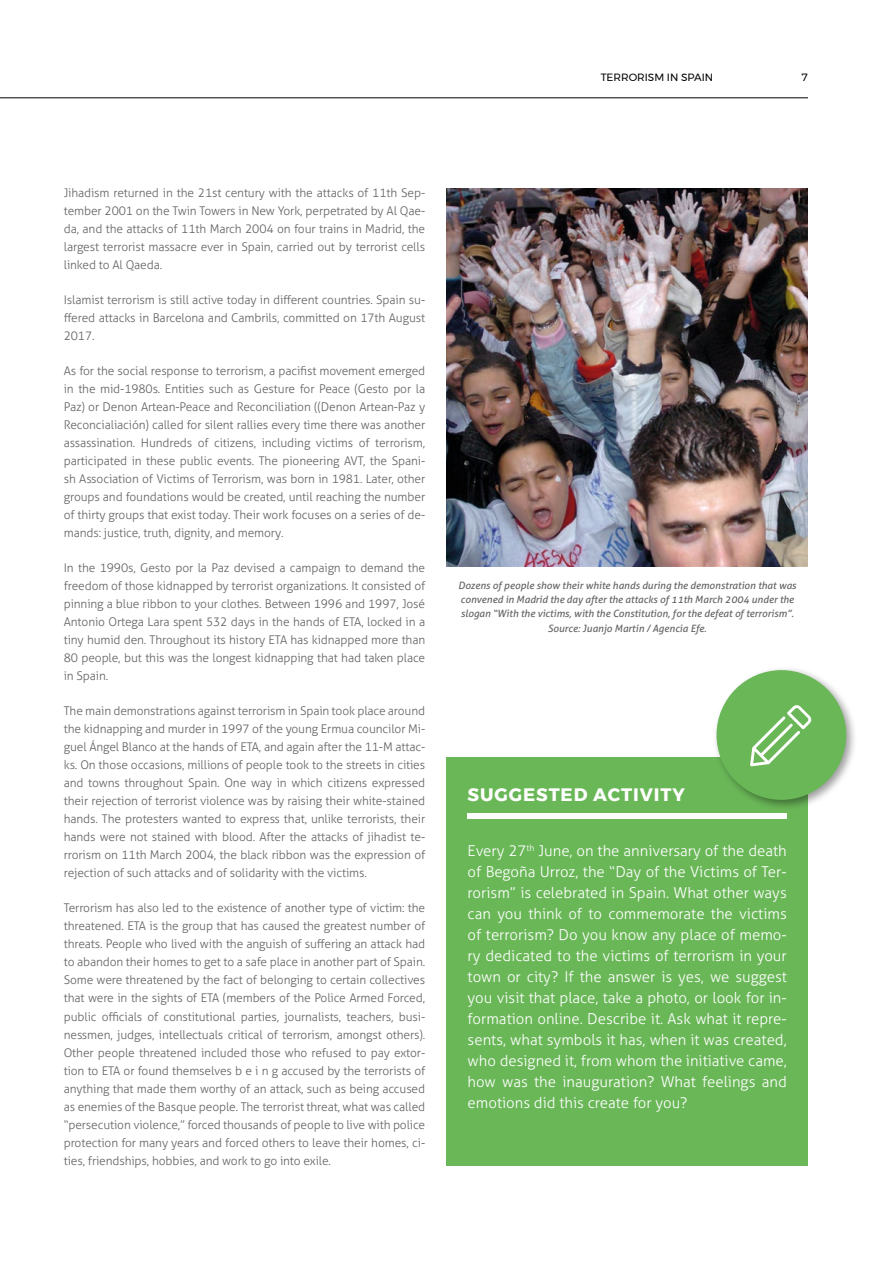
<style>
.page{position:relative;width:893px;height:1263px;background:#fff}
.page>*{position:absolute;margin:0;border:0;box-sizing:border-box;transform-origin:0 0}
.t1{font:700 18px "Montserrat";letter-spacing:.05em;color:#fff}
.credit_text{font:300 15px/21px "Aller";color:#fff;text-align:justify}
.credit_text-2{font:300 12px/18px "Aller";letter-spacing:-.01em;color:#646363;text-align:justify}
.t2{font:10.5px "Montserrat";color:#000}
.credit_text-3{font:italic 10.05px "Aller";color:#646363}
</style>
<div class="page">
<div style="left:446px;top:757px;width:362px;height:408px;background:#6ab758"></div>
<hr style="left:0;top:97px;width:808px;height:1px;background:#000">
<div style="left:468px;top:814px;width:319px;height:5px;background:#fff"></div>
<div style="left:712px;top:666px;width:146px;height:145px;background:#000;opacity:.4"></div>
<div style="left:716px;top:670px;width:130px;height:130px;background:#6ab758;border-radius:50%"></div>
<svg style="left:750px;top:705px;width:62px;height:61px"></svg>
<img style="left:446px;top:189px;width:362px;height:377px">
<p class="t2" style="left:601px;top:70px;width:114px">TERRORISM IN SPAIN</p>
<p class="t2" style="left:802px;top:69px;width:7px">7</p>
<p class="credit_text-2" style="left:64px;top:184px;width:363px">Jihadism returned in the 21st century with the attacks of 11th Sep&shy;tember 2001 on the Twin Towers in New York, perpetrated by Al Qae&shy;da, and the attacks of 11th March 2004 on four trains in Madrid, the largest terrorist massacre ever in Spain, carried out by terrorist cells linked to Al Qaeda.</p>
<p class="credit_text-2" style="left:64px;top:291px;width:363px">Islamist terrorism is still active today in different countries. Spain su&shy;ffered attacks in Barcelona and Cambrils, committed on 17th August 2017.</p>
<p class="credit_text-2" style="left:64px;top:362px;width:363px">As for the social response to terrorism, a pacifist movement emerged in the mid-1980s. Entities such as Gesture for Peace (Gesto por la Paz) or Denon Artean-Peace and Reconciliation ((Denon Artean-Paz y Reconcialiación) called for silent rallies every time there was another assassination. Hundreds of citizens, including victims of terrorism, participated in these public events. The pioneering AVT, the Spani&shy;sh Association of Victims of Terrorism, was born in 1981. Later, other groups and foundations would be created, until reaching the number of thirty groups that exist today. Their work focuses on a series of de&shy;mands: justice, truth, dignity, and memory.</p>
<p class="credit_text-2" style="left:64px;top:559px;width:363px">In the 1990s, Gesto por la Paz devised a campaign to demand the freedom of those kidnapped by terrorist organizations. It consisted of pinning a blue ribbon to your clothes. Between 1996 and 1997, José Antonio Ortega Lara spent 532 days in the hands of ETA, locked in a tiny humid den. Throughout its history ETA has kidnapped more than 80 people, but this was the longest kidnapping that had taken place in Spain.</p>
<p class="credit_text-2" style="left:64px;top:702px;width:363px">The main demonstrations against terrorism in Spain took place around the kidnapping and murder in 1997 of the young Ermua councilor Mi&shy;guel Ángel Blanco at the hands of ETA, and again after the 11-M attac&shy;ks. On those occasions, millions of people took to the streets in cities and towns throughout Spain. One way in which citizens expressed their rejection of terrorist violence was by raising their white-stained hands. The protesters wanted to express that, unlike terrorists, their hands were not stained with blood. After the attacks of jihadist te&shy;rrorism on 11th March 2004, the black ribbon was the expression of rejection of such attacks and of solidarity with the victims.</p>
<p class="credit_text-2" style="left:64px;top:899px;width:363px">Terrorism has also led to the existence of another type of victim: the threatened. ETA is the group that has caused the greatest number of threats. People who lived with the anguish of suffering an attack had to abandon their homes to get to a safe place in another part of Spain.<br>Some were threatened by the fact of belonging to certain collectives that were in the sights of ETA (members of the Police Armed Forced, public officials of constitutional parties, journalists, teachers, busi&shy;nessmen, judges, intellectuals critical of terrorism, amongst others).<br>Other people threatened included those who refused to pay extor&shy;tion to ETA or found themselves b e i n g accused by the terrorists of anything that made them worthy of an attack, such as being accused as enemies of the Basque people. The terrorist threat, what was called “persecution violence,” forced thousands of people to live with police protection for many years and forced others to leave their homes, ci&shy;ties, friendships, hobbies, and work to go into exile.</p>
<p class="credit_text-3" style="left:458px;top:579px;width:340px">Dozens of people show their white hands during the demonstration that was</p>
<p class="credit_text-3" style="left:460px;top:593px;width:335px">convened in Madrid the day after the attacks of 11th March 2004 under the</p>
<p class="credit_text-3" style="left:461px;top:608px;width:335px">slogan “With the victims, with the Constitution, for the defeat of terrorism”.</p>
<p class="credit_text-3" style="left:548px;top:622px;width:160px">Source: Juanjo Martín / Agencia Efe.</p>
<p class="t1" style="left:468px;top:780px;width:219px">SUGGESTED ACTIVITY</p>
<p class="credit_text" style="left:468px;top:840px;width:321px">Every 27<sup>th</sup> June, on the anniversary of the death of Begoña Urroz, the “Day of the Victims of Ter&shy;rorism” is celebrated in Spain. What other ways can you think of to commemorate the victims of terrorism? Do you know any place of memo&shy;ry dedicated to the victims of terrorism in your town or city? If the answer is yes, we suggest you visit that place, take a photo, or look for in&shy;formation online. Describe it. Ask what it repre&shy;sents, what symbols it has, when it was created, who designed it, from whom the initiative came, how was the inauguration? What feelings and emotions did this create for you?</p>
</div>
